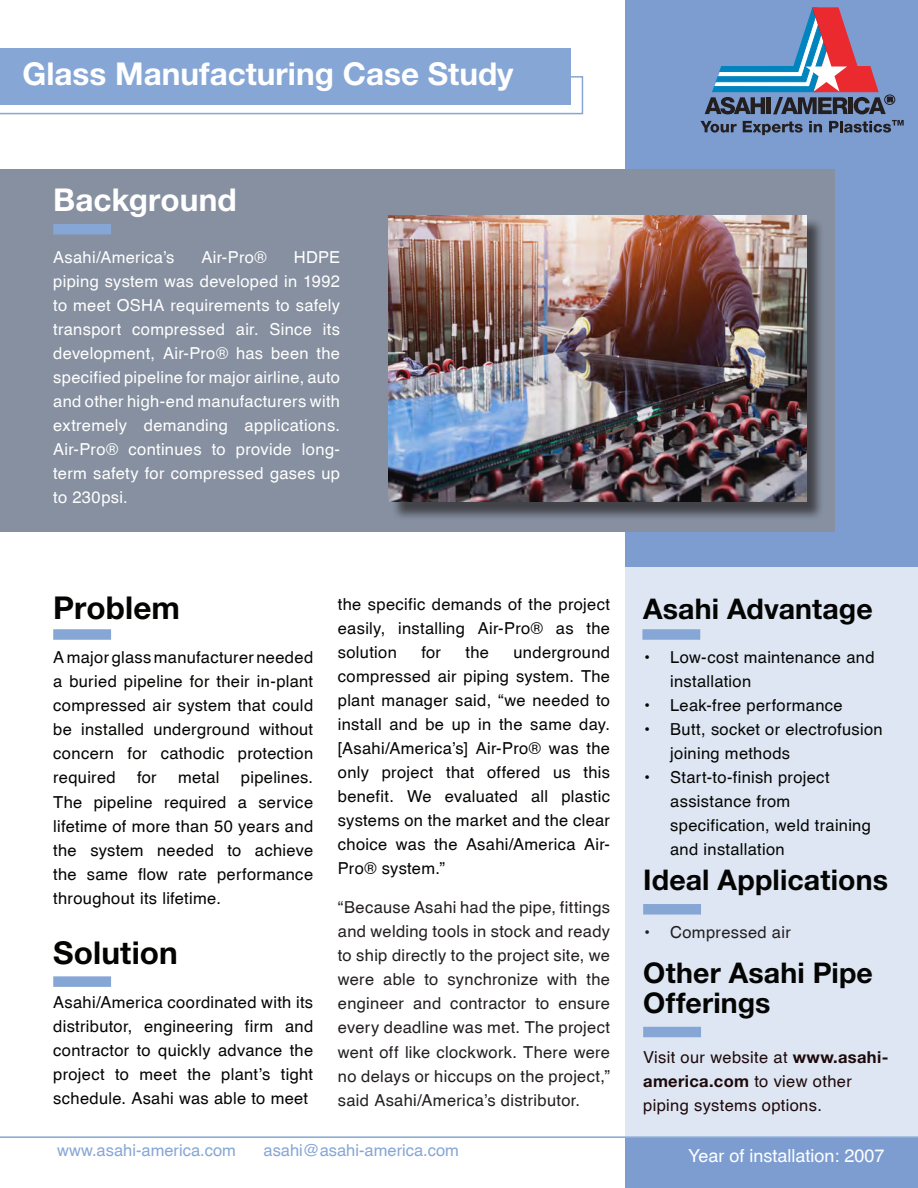
<style>
.page{position:relative;width:918px;height:1188px;background:#fff}
.page>*{position:absolute;margin:0;border:0;box-sizing:border-box;transform-origin:0 0}
.t1{font:700 31.5px "Helvetica Neue LT Std";color:#fff}
.t2{font:700 31.5px "Helvetica Neue LT Std";letter-spacing:.005em;color:#040503}
.t3{font:700 28.5px "Helvetica Neue LT Std";letter-spacing:.005em;color:#040503}
.t4{font:18px "Helvetica";color:#fff}
.Body_Paragraph{font:16.5px/24px "Helvetica";letter-spacing:.02em;color:#040503;text-align:justify}
.t5{font:16.5px/24px "Helvetica";letter-spacing:.02em;color:#fff;text-align:justify}
.Body_Paragraph-2{font:16.5px/24px "Helvetica";letter-spacing:.02em;color:#231f20;text-align:justify}
.t6{font:16.5px/24px "Helvetica";letter-spacing:.02em;color:#1d090b}
.t7{font:16.5px "Helvetica";color:#86a6d5}
.s1{font-family:"Helvetica Neue LT Std";font-weight:700}
</style>
<div class="page">
<div style="left:626px;top:0;width:292px;height:1188px;background:#7d9dd1"></div>
<div style="left:0;top:169px;width:835px;height:363px;background:#8690a1"></div>
<svg style="left:111px;top:567px;width:807px;height:569px"></svg>
<div style="left:53px;top:629px;width:58px;height:11px;background:#86a6d5;border:2px solid #86a6d5"></div>
<div style="left:53px;top:976px;width:58px;height:11px;background:#86a6d5;border:2px solid #86a6d5"></div>
<svg style="left:0;top:76px;width:583px;height:38px"></svg>
<div style="left:0;top:48px;width:571px;height:56px;background:#86a6d5"></div>
<div style="left:642px;top:629px;width:58px;height:11px;background:#86a6d5;border:2px solid #86a6d5"></div>
<div style="left:53px;top:224px;width:58px;height:11px;background:#86a6d5;border:2px solid #86a6d5"></div>
<div style="left:643px;top:1027px;width:58px;height:10px;background:#86a6d5"></div>
<hr style="left:0;top:1136px;width:918px;height:2px;background:#86a6d5">
<div style="left:643px;top:904px;width:58px;height:11px;background:#86a6d5;border:2px solid #86a6d5"></div>
<div style="left:885px;top:95px;width:10px;height:10px;border:1px solid #231f20;border-radius:50%"></div>
<svg style="left:705px;top:8px;width:189px;height:106px"></svg>
<svg style="left:700px;top:121px;width:37px;height:12px"></svg>
<svg style="left:743px;top:121px;width:60px;height:14px"></svg>
<svg style="left:809px;top:121px;width:13px;height:11px"></svg>
<svg style="left:829px;top:120px;width:75px;height:13px"></svg>
<div style="left:391px;top:217px;width:434px;height:304px;background:#231f20;opacity:.75"></div>
<img style="left:389px;top:215px;width:417px;height:287px">
<p class="t1" style="left:22px;top:54px;width:493px">Glass Manufacturing Case Study</p>
<p class="t1" style="left:53px;top:180px;width:185px">Background</p>
<p class="t5" style="left:53px;top:245px;width:123px">Asahi/America’s</p>
<p class="t5" style="left:202px;top:245px;width:67px">Air-Pro®</p>
<p class="t5" style="left:53px;top:245px;width:288px;text-indent:241px">HDPE piping system was developed in 1992 to meet OSHA requirements to safely transport compressed air. Since its development, Air-Pro® has been the specified pipeline for major airline, auto and other high-end manufacturers with extremely demanding applications.<br>Air-Pro® continues to provide long&shy;term safety for compressed gases up to 230psi.</p>
<p class="t2" style="left:53px;top:589px;width:128px">Problem</p>
<p class="Body_Paragraph" style="left:338px;top:592px;width:274px">the specific demands of the project easily, installing Air-Pro® as the solution</p>
<p class="t3" style="left:643px;top:591px;width:231px">Asahi Advantage</p>
<p class="Body_Paragraph" style="left:421px;top:640px;width:21px">for</p>
<p class="Body_Paragraph" style="left:466px;top:640px;width:25px">the</p>
<p class="Body_Paragraph" style="left:338px;top:640px;width:274px;text-indent:176px">underground compressed air piping system. The plant manager said, “we needed to install and be up in the same day. [Asahi/America’s] Air-Pro® was the only project that offered us this benefit. We evaluated all plastic systems on the market and the clear choice was the Asahi/America Air-Pro® system.”</p>
<p class="Body_Paragraph-2" style="left:338px;top:895px;width:274px">“Because Asahi had the pipe, fittings and welding tools in stock and ready to ship directly to the project site, we were able to synchronize with the engineer and contractor to ensure every deadline was met. The project went off like clockwork. There were no delays or hiccups on the project,” said Asahi/America’s distributor.</p>
<p class="Body_Paragraph" style="left:53px;top:645px;width:261px">A major glass manufacturer needed a buried pipeline for their in-plant compressed air system that could be installed underground without concern for cathodic protection required</p>
<p class="Body_Paragraph" style="left:670px;top:645px;width:206px;text-indent:-27px">• Low-cost maintenance and installation</p>
<p class="Body_Paragraph" style="left:643px;top:693px;width:201px">• Leak-free performance</p>
<p class="Body_Paragraph" style="left:670px;top:717px;width:214px;text-indent:-27px">• Butt, socket or electrofusion joining methods</p>
<p class="Body_Paragraph" style="left:670px;top:765px;width:202px;text-align:left;text-indent:-27px">• Start-to-finish project assistance from specification, weld training and installation</p>
<p class="Body_Paragraph" style="left:137px;top:765px;width:21px">for</p>
<p class="Body_Paragraph" style="left:178px;top:765px;width:43px">metal</p>
<p class="Body_Paragraph" style="left:53px;top:765px;width:261px;text-indent:188px">pipelines.<br>The pipeline required a service lifetime of more than 50 years and the system needed to achieve the same flow rate performance throughout its lifetime.</p>
<p class="t3" style="left:643px;top:862px;width:246px">Ideal Applications</p>
<p class="Body_Paragraph-2" style="left:643px;top:920px;width:149px">• Compressed air</p>
<p class="t2" style="left:53px;top:933px;width:126px">Solution</p>
<p class="t3" style="left:643px;top:955px;width:231px">Other Asahi Pipe</p>
<p class="Body_Paragraph" style="left:53px;top:990px;width:261px">Asahi/America coordinated with its</p>
<p class="t3" style="left:643px;top:985px;width:129px">Offerings</p>
<p class="Body_Paragraph" style="left:53px;top:1014px;width:261px">distributor, engineering firm and contractor to quickly advance the project to meet the plant’s tight schedule. Asahi was able to meet</p>
<p class="t6" style="left:643px;top:1045px;width:247px">Visit our website at <span class="s1">www.asahi&shy;america.com</span> to view other piping systems options.</p>
<p class="t7" style="left:57px;top:1140px;width:180px">www.asahi-america.com</p>
<p class="t7" style="left:264px;top:1140px;width:197px">asahi@asahi-america.com</p>
<p class="t4" style="left:688px;top:1144px;width:198px">Year of installation: 2007</p>
</div>
